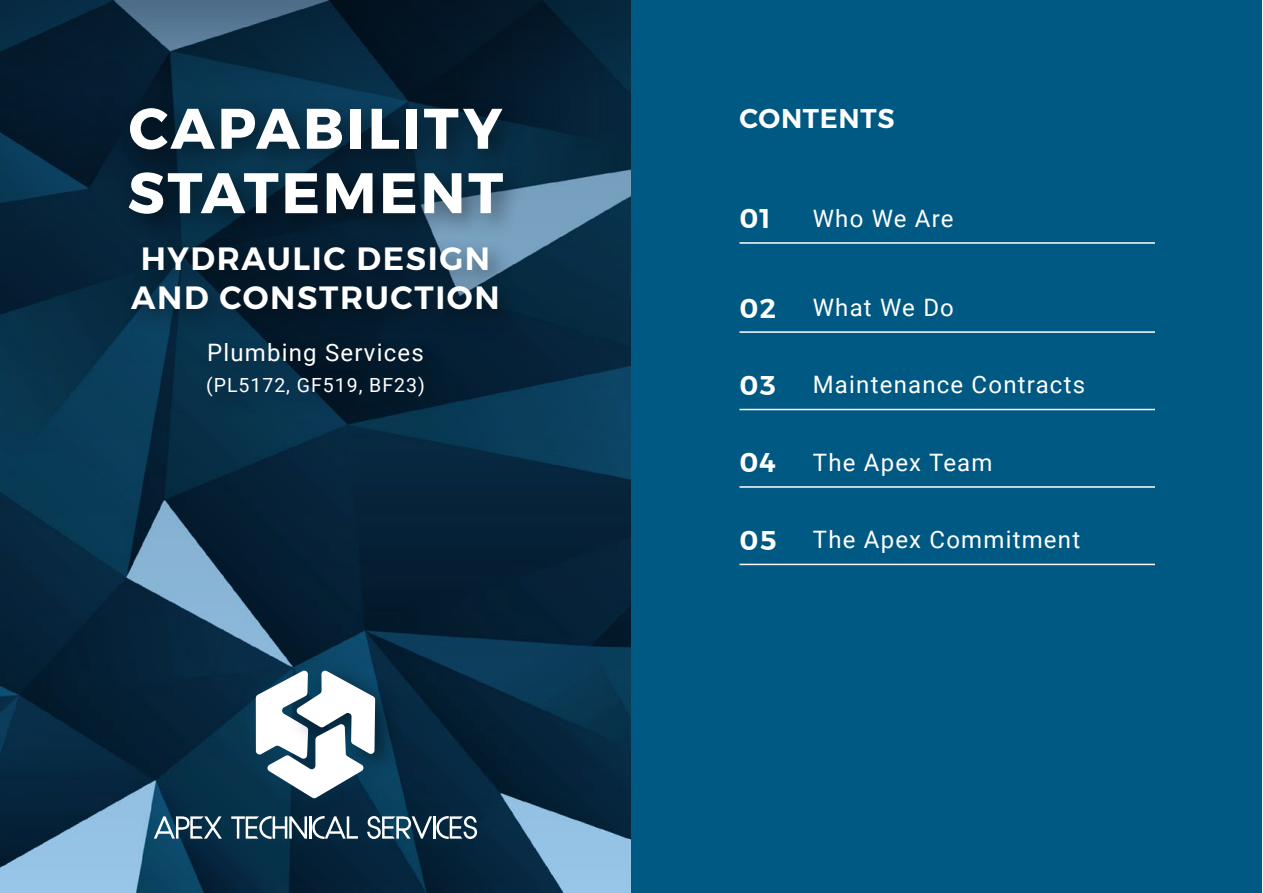
<style>
.page{position:relative;width:1263px;height:893px;background:#fff}
.page>*{position:absolute;margin:0;border:0;box-sizing:border-box;transform-origin:0 0}
.t1{font:700 57px/64.3px "Montserrat";letter-spacing:.05em;color:#fff}
.t2{font:600 32.1px/38.4px "Montserrat";letter-spacing:.05em;color:#fff}
.t3{font:600 27px "Montserrat";letter-spacing:.025em;color:#fff}
.t4{font:24px "Roboto";letter-spacing:.05em;color:#fff}
.t5{font:19.5px "Roboto";letter-spacing:.05em;color:#fff}
</style>
<div class="page">
<div style="left:631px;top:0;width:631px;height:893px;background:#005982"></div>
<svg style="left:0;top:0;width:631px;height:893px;background:#11344b"></svg>
<div style="left:136px;top:652px;width:360px;height:206px;background:#005982;opacity:.25"></div>
<div style="left:286px;top:660px;width:116px;height:120px;background:#000;opacity:.5"></div>
<svg style="left:256px;top:670px;width:119px;height:128px"></svg>
<svg style="left:154px;top:816px;width:68px;height:23px"></svg>
<svg style="left:231px;top:816px;width:127px;height:23px"></svg>
<svg style="left:367px;top:816px;width:110px;height:23px"></svg>
<div style="left:118px;top:97px;width:411px;height:143px;background:#000;opacity:.5"></div>
<div style="left:121px;top:236px;width:404px;height:100px;background:#000;opacity:.5"></div>
<div style="left:197px;top:333px;width:252px;height:60px;background:#000;opacity:.5"></div>
<div style="left:196px;top:366px;width:253px;height:54px;background:#000;opacity:.5"></div>
<hr style="left:739px;top:242px;width:416px;height:2px;background:#fff">
<hr style="left:739px;top:331px;width:416px;height:2px;background:#fff">
<hr style="left:739px;top:486px;width:416px;height:2px;background:#fff">
<hr style="left:739px;top:409px;width:416px;height:1px;background:#fff">
<hr style="left:739px;top:564px;width:416px;height:1px;background:#fff">
<h1 class="t1" style="left:128px;top:96px;width:377px">CAPABILITY<br>STATEMENT</h1>
<h2 class="t2" style="left:131px;top:240px;width:370px">HYDRAULIC DESIGN<br>AND CONSTRUCTION</h2>
<p class="t4" style="left:207px;top:336px;width:218px">Plumbing Services</p>
<p class="t5" style="left:206px;top:371px;width:220px">(PL5172, GF519, BF23)</p>
<p class="t3" style="left:739px;top:97px;width:157px">CONTENTS</p>
<p class="t3" style="left:739px;top:197px;width:32px">01</p>
<p class="t4" style="left:813px;top:202px;width:142px">Who We Are</p>
<p class="t3" style="left:739px;top:287px;width:38px">02</p>
<p class="t4" style="left:813px;top:291px;width:143px">What We Do</p>
<p class="t3" style="left:739px;top:364px;width:38px">03</p>
<p class="t4" style="left:813px;top:368px;width:274px">Maintenance Contracts</p>
<p class="t3" style="left:739px;top:441px;width:38px">04</p>
<p class="t4" style="left:813px;top:446px;width:181px">The Apex Team</p>
<p class="t3" style="left:739px;top:519px;width:39px">05</p>
<p class="t4" style="left:813px;top:523px;width:269px">The Apex Commitment</p>
</div>
